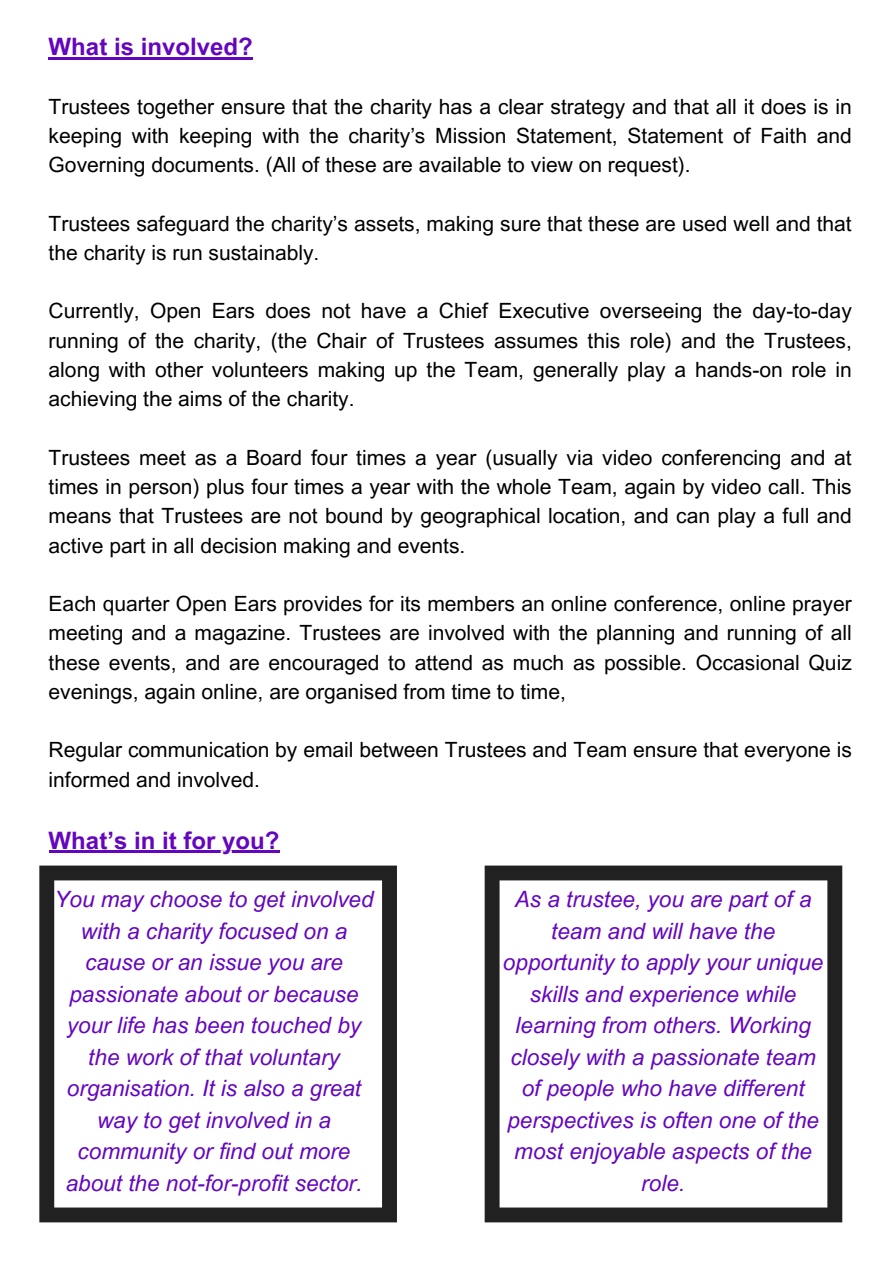
<style>
.page{position:relative;width:894px;height:1264px;background:#fff}
.page>*{position:absolute;margin:0;border:0;box-sizing:border-box;transform-origin:0 0}
.t1{font:700 24px "Arial MT Pro";color:#6506bf}
.t2{font:italic 22.5px/31.5px "Arial MT Pro";color:#6506bf;text-align:center}
.t3{font:21px/29.2px "Arial MT Pro";color:#000;text-align:justify}
</style>
<div class="page">
<hr style="left:49px;top:57px;width:204px;height:3px;background:#6506bf">
<hr style="left:49px;top:850px;width:230px;height:3px;background:#6506bf">
<svg style="left:39px;top:865px;width:358px;height:357px"></svg>
<svg style="left:484px;top:865px;width:358px;height:357px"></svg>
<h1 class="t1" style="left:49px;top:38px;width:206px">What is involved?</h1>
<p class="t3" style="left:49px;top:94px;width:804px">Trustees together ensure that the charity has a clear strategy and that all it does is in keeping with keeping with the charity’s Mission Statement, Statement of Faith and Governing documents. (All of these are available to view on request).</p>
<p class="t3" style="left:49px;top:211px;width:804px">Trustees safeguard the charity’s assets, making sure that these are used well and that the charity is run sustainably.</p>
<p class="t3" style="left:49px;top:299px;width:804px">Currently, Open Ears does not have a Chief Executive overseeing the day-to-day running of the charity, (the Chair of Trustees assumes this role) and the Trustees, along with other volunteers making up the Team, generally play a hands-on role in achieving the aims of the charity.</p>
<p class="t3" style="left:49px;top:445px;width:804px">Trustees meet as a Board four times a year (usually via video conferencing and at times in person) plus four times a year with the whole Team, again by video call. This means that Trustees are not bound by geographical location, and can play a full and active part in all decision making and events.</p>
<p class="t3" style="left:49px;top:591px;width:804px">Each quarter Open Ears provides for its members an online conference, online prayer meeting and a magazine. Trustees are involved with the planning and running of all these events, and are encouraged to attend as much as possible. Occasional Quiz evenings, again online, are organised from time to time,</p>
<p class="t3" style="left:49px;top:738px;width:804px">Regular communication by email between Trustees and Team ensure that everyone is informed and involved.</p>
<h1 class="t1" style="left:49px;top:831px;width:232px">What’s in it for you?</h1>
<p class="t2" style="left:54px;top:886px;width:320px">You may choose to get involved with a charity focused on a cause or an issue you are passionate about or because your life has been touched by the work of that voluntary organisation. It is also a great way to get involved in a community or find out more about the not-for-profit sector.</p>
<p class="t2" style="left:503px;top:886px;width:322px">As a trustee, you are part of a team and will have the opportunity to apply your unique skills and experience while learning from others. Working closely with a passionate team of people who have different perspectives is often one of the most enjoyable aspects of the role.</p>
</div>
